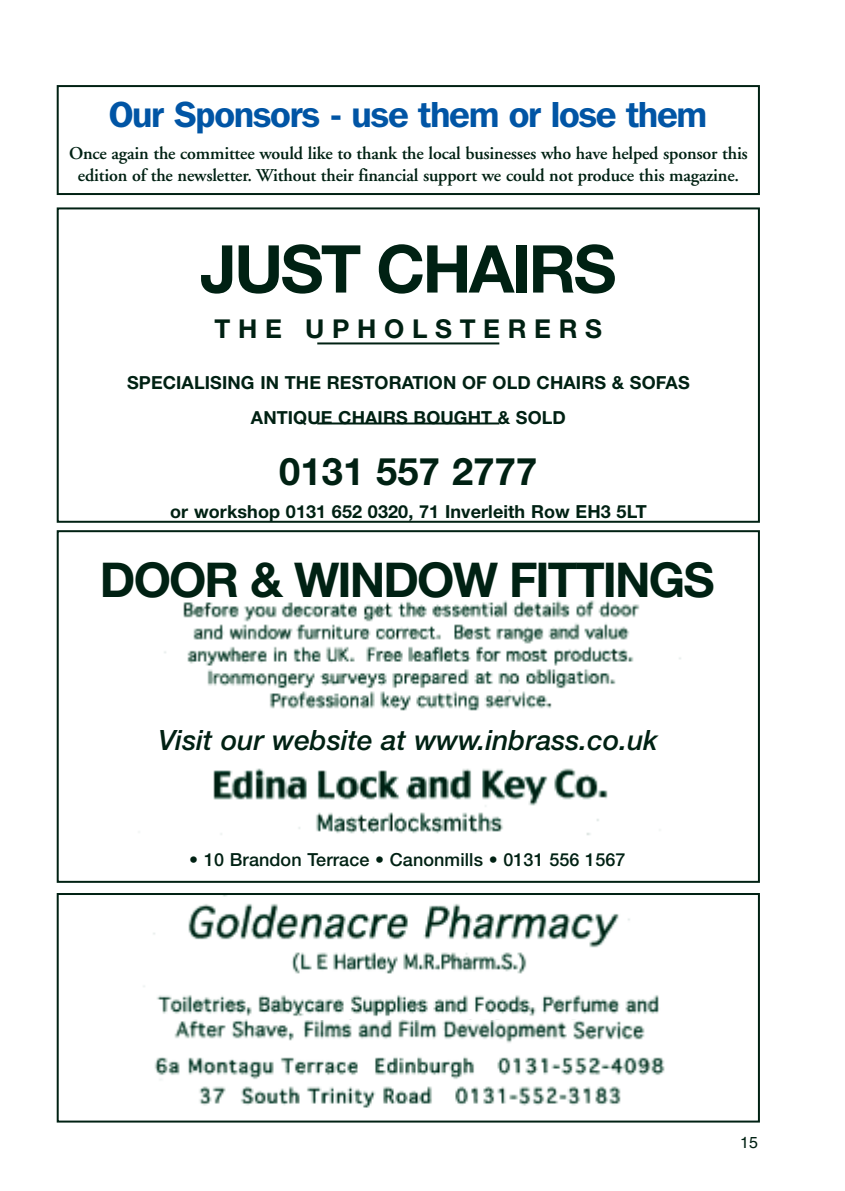
<style>
.page{position:relative;width:845px;height:1191px;background:#fff}
.page>*{position:absolute;margin:0;border:0;box-sizing:border-box;transform-origin:0 0}
.t1{font:700 66px "Helvetica Neue";letter-spacing:-.04em;color:#002113}
.t2{font:700 48px "Helvetica Neue";letter-spacing:-.04em;color:#002113}
.t3{font:700 38px "Helvetica Neue";letter-spacing:.005em;color:#002113}
.t4{font:600 36px "Franklin Gothic IT Cby BT";letter-spacing:-.035em;color:#0155a5}
.t5{font:italic 500 28px "Helvetica Neue";color:#002113}
.t6{font:700 26px "Helvetica Neue";letter-spacing:.295em;color:#002113}
.t7{font:600 18px/22px "Adobe Garamond";letter-spacing:-.01em;color:#002113;text-align:center}
.t8{font:700 18px/35px "Helvetica Neue";letter-spacing:.005em;color:#002113;text-align:center}
.t9{font:500 18px "Helvetica Neue";letter-spacing:.005em;color:#002113}
.t10{font:16px "Helvetica";color:#002113}
</style>
<div class="page">
<div style="left:57px;top:207px;width:703px;height:316px;border:2px solid #002113"></div>
<hr style="left:317px;top:342px;width:182px;height:2px;background:#002113">
<hr style="left:317px;top:422px;width:182px;height:2px;background:#002113">
<div style="left:57px;top:85px;width:703px;height:110px;border:2px solid #002113"></div>
<img style="left:143px;top:896px;width:516px;height:145px">
<img style="left:300px;top:1021px;width:267px;height:22px">
<img style="left:108px;top:1056px;width:581px;height:67px">
<div style="left:57px;top:893px;width:703px;height:229px;border:2px solid #002113"></div>
<div style="left:57px;top:530px;width:703px;height:353px;border:2px solid #002113"></div>
<img style="left:164px;top:600px;width:517px;height:111px">
<img style="left:213px;top:768px;width:395px;height:67px">
<img style="left:567px;top:1021px;width:86px;height:20px">
<h3 class="t4" style="left:109px;top:102px;width:600px">Our Sponsors - use them or lose them</h3>
<p class="t7" style="left:69px;top:144px;width:680px">Once again the committee would like to thank the local businesses who have helped sponsor this edition of the newsletter. Without their financial support we could not produce this magazine.</p>
<h1 class="t1" style="left:200px;top:228px;width:418px">JUST CHAIRS</h1>
<h3 class="t6" style="left:215px;top:312px;width:389px">THE UPHOLSTERERS</h3>
<p class="t8" style="left:127px;top:365px;width:564px">SPECIALISING IN THE RESTORATION OF OLD CHAIRS &amp; SOFAS<br>ANTIQUE CHAIRS BOUGHT &amp; SOLD</p>
<h3 class="t3" style="left:279px;top:448px;width:259px">0131 557 2777</h3>
<p class="t8" style="left:170px;top:494px;width:478px">or workshop 0131 652 0320, 71 Inverleith Row EH3 5LT</p>
<h2 class="t2" style="left:100px;top:550px;width:616px">DOOR &amp; WINDOW FITTINGS</h2>
<h3 class="t5" style="left:159px;top:729px;width:501px">Visit our website at www.inbrass.co.uk</h3>
<p class="t9" style="left:189px;top:853px;width:438px">• 10 Brandon Terrace • Canonmills • 0131 556 1567</p>
<p class="t10" style="left:740px;top:1133px;width:19px">15</p>
</div>
